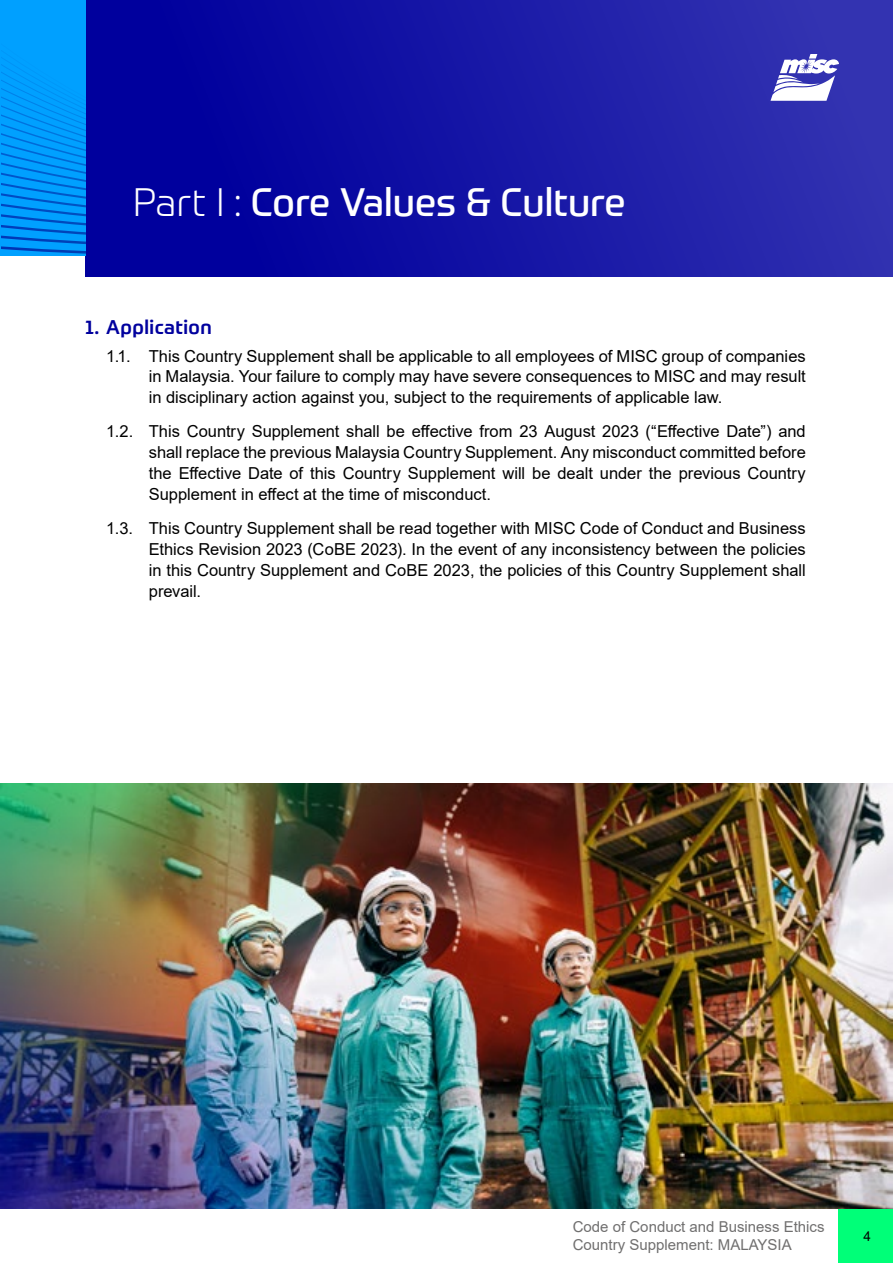
<style>
.page{position:relative;width:893px;height:1263px;background:#fff}
.page>*{position:absolute;margin:0;border:0;box-sizing:border-box;transform-origin:0 0}
.t1{font:39px "Prometo";color:#fff}
.t2{font:500 19.5px "Prometo";letter-spacing:.025em;color:#00009e}
.t3{font:16.5px/21px "Arial";color:#000;text-align:justify}
.t4{font:15px/18px "Arial";color:#706f6f}
.t5{font:13.5px "Arial";color:#000}
.s1{font-weight:300}
.s2{color:#00009d}
</style>
<div class="page">
<div style="left:85px;top:0;width:808px;height:276px;background:linear-gradient(to right,#00009a,#3333b1)"></div>
<svg style="left:1px;top:0;width:84px;height:255px;background:#0096f8"></svg>
<div style="left:839px;top:1209px;width:54px;height:54px;background:#00ff78"></div>
<svg style="left:770px;top:54px;width:69px;height:47px"></svg>
<img style="left:0;top:784px;width:893px;height:425px">
<h1 class="t1" style="left:133px;top:178px;width:494px"><span class="s1">Part I :</span> Core Values &amp; Culture</h1>
<p class="t2" style="left:85px;top:315px;width:128px"><span class="s2">1.</span> Application</p>
<p class="t3" style="left:149px;top:346px;width:658px;line-height:20.4px;text-indent:-43px">1.1. This Country Supplement shall be applicable to all employees of MISC group of companies in Malaysia. Your failure to comply may have severe consequences to MISC and may result in disciplinary action against you, subject to the requirements of applicable law.</p>
<p class="t3" style="left:149px;top:420px;width:658px;text-indent:-43px">1.2. This Country Supplement shall be effective from 23 August 2023 (“Effective Date”) and shall replace the previous Malaysia Country Supplement. Any misconduct committed before the Effective Date of this Country Supplement will be dealt under the previous Country Supplement in effect at the time of misconduct.</p>
<p class="t3" style="left:149px;top:517px;width:659px;text-indent:-43px">1.3. This Country Supplement shall be read together with MISC Code of Conduct and Business Ethics Revision 2023 (CoBE 2023). In the event of any inconsistency between the policies in this Country Supplement and CoBE 2023, the policies of this Country Supplement shall prevail.</p>
<p class="t4" style="left:573px;top:1217px;width:253px">Code of Conduct and Business Ethics<br>Country Supplement: MALAYSIA</p>
<p class="t5" style="left:863px;top:1227px;width:9px">4</p>
</div>
